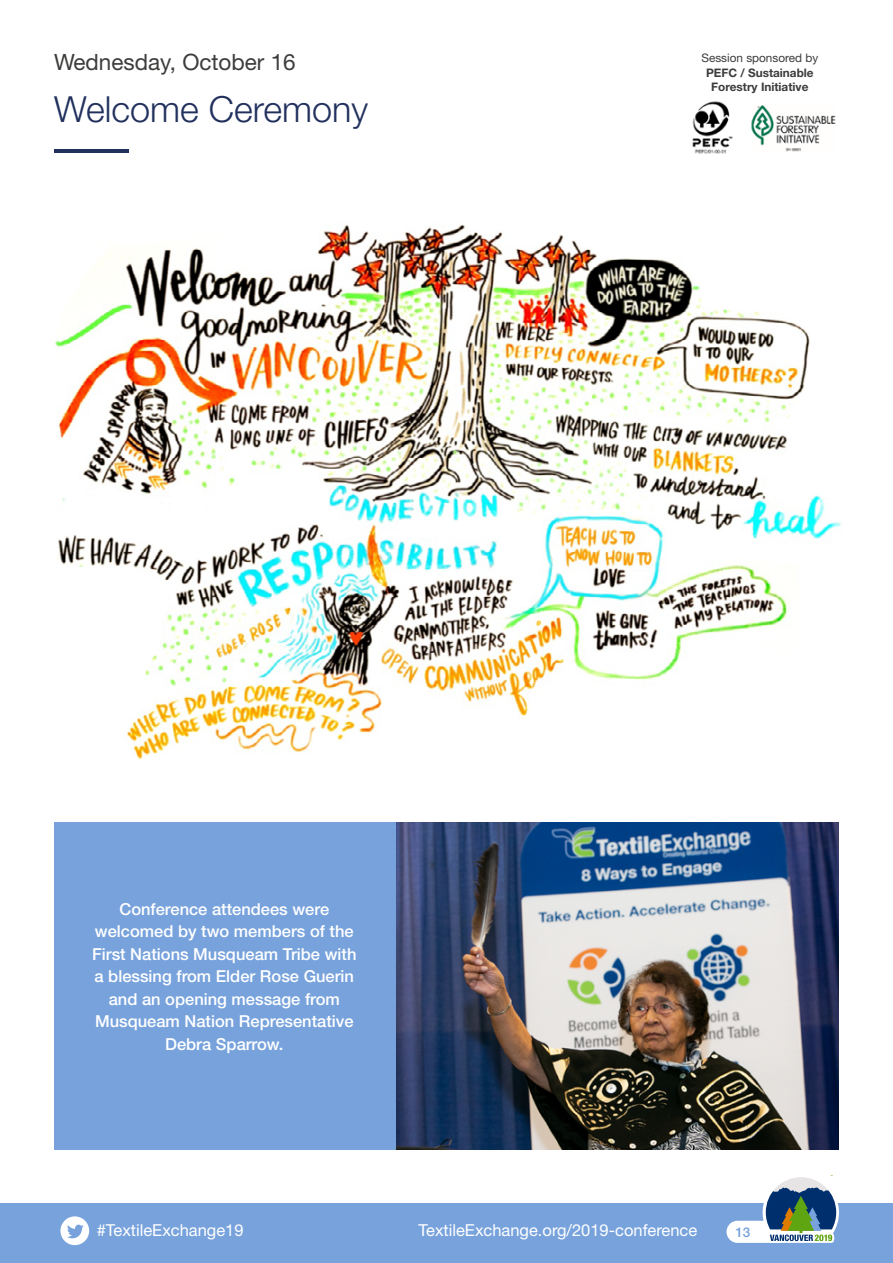
<style>
.page{position:relative;width:893px;height:1263px;background:#fff}
.page>*{position:absolute;margin:0;border:0;box-sizing:border-box;transform-origin:0 0}
.t1{font:300 36px "Helvetica Neue LT Std";color:#21305d}
.t2{font:22.5px "Helvetica Neue LT Std";color:#3c3c3b}
.t3{font:500 16.5px/22.5px "Helvetica Neue LT Std";color:#fff;text-align:center}
.t4{font:16.5px "Helvetica Neue LT Std";color:#fff}
.t5{font:500 13.5px "Helvetica Neue LT Std";color:#77a2dc}
.t6{font:700 11.7px/14.1px "Helvetica Neue LT Std";color:#3c3c3b;text-align:center}
.t7{font:11.7px "Helvetica Neue LT Std";color:#3c3c3b}
</style>
<div class="page">
<div style="left:54px;top:823px;width:343px;height:327px;background:#77a2dc"></div>
<img style="left:396px;top:823px;width:443px;height:327px">
<hr style="left:54px;top:150px;width:75px;height:3px;background:#21305d">
<img style="left:55px;top:224px;width:786px;height:315px">
<img style="left:692px;top:101px;width:144px;height:53px">
<img style="left:57px;top:510px;width:741px;height:250px">
<hr style="left:0;top:1203px;width:1px;height:60px;background:#77a2dc">
<div style="left:1px;top:1203px;width:892px;height:60px;background:#77a2dc"></div>
<svg style="left:60px;top:1216px;width:29px;height:29px"></svg>
<svg style="left:726px;top:1175px;width:113px;height:68px"></svg>
<h2 class="t2" style="left:54px;top:49px;width:243px">Wednesday, October 16</h2>
<h1 class="t1" style="left:54px;top:87px;width:316px">Welcome Ceremony</h1>
<p class="t7" style="left:701px;top:51px;width:118px">Session sponsored by</p>
<p class="t6" style="left:706px;top:65px;width:109px">PEFC / Sustainable<br>Forestry Initiative</p>
<p class="t3" style="left:92px;top:897px;width:266px">Conference attendees were welcomed by two members of the<br>First Nations Musqueam Tribe with a blessing from Elder Rose Guerin and an opening message from<br>Musqueam Nation Representative<br>Debra Sparrow.</p>
<p class="t4" style="left:97px;top:1220px;width:148px">#TextileExchange19</p>
<p class="t4" style="left:418px;top:1221px;width:280px">TextileExchange.org/2019-conference</p>
<p class="t5" style="left:735px;top:1224px;width:17px">13</p>
</div>
